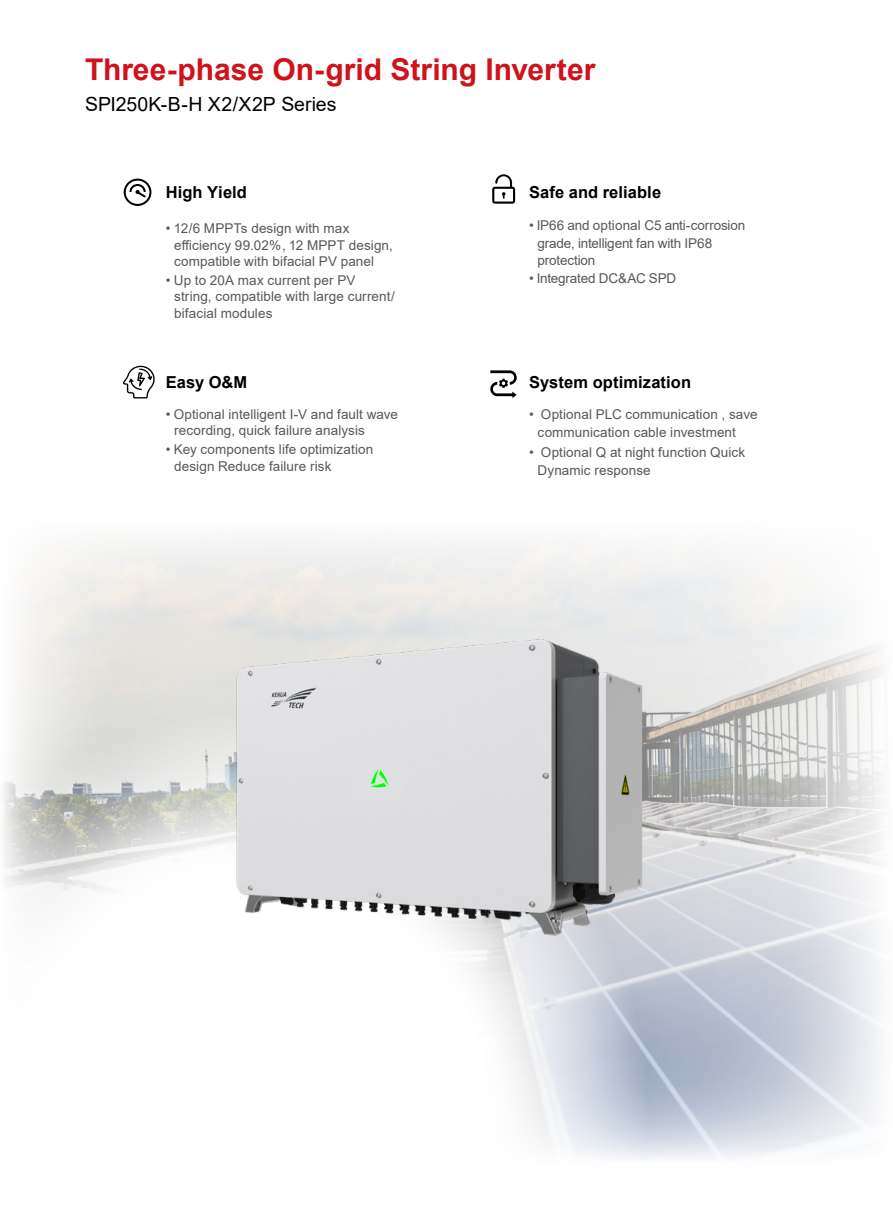
<style>
.page{position:relative;width:893px;height:1212px;background:#fff}
.page>*{position:absolute;margin:0;border:0;box-sizing:border-box;transform-origin:0 0}
.t1{font:700 30px "Arial";color:#d0121b}
.t2{font:19.5px "Arial";letter-spacing:-.005em;color:#000}
.t3{font:700 16.5px "Arial";letter-spacing:.005em;color:#000}
.t4{font:13.5px/16.5px "Arial";letter-spacing:.005em;color:#595757}
.t5{font:13.5px "Arial";letter-spacing:-.015em;color:#595757}
.s1{font-family:"Adobe Song Std";font-weight:300}
</style>
<div class="page">
<svg style="left:492px;top:174px;width:23px;height:30px"></svg>
<svg style="left:123px;top:179px;width:28px;height:27px"></svg>
<svg style="left:123px;top:365px;width:32px;height:33px"></svg>
<svg style="left:490px;top:370px;width:27px;height:28px"></svg>
<img style="left:18px;top:540px;width:864px;height:619px">
<svg style="left:3px;top:713px;width:645px;height:446px"></svg>
<img style="left:215px;top:626px;width:472px;height:331px">
<h1 class="t1" style="left:85px;top:48px;width:512px">Three-phase On-grid String Inverter</h1>
<h2 class="t2" style="left:85px;top:91px;width:253px">SPI250K-B-H X2/X2P Series</h2>
<p class="t3" style="left:166px;top:181px;width:83px">High Yield</p>
<p class="t4" style="left:174px;top:220px;width:220px;text-indent:-9px">• 12/6 MPPTs design with max efficiency 99.02%<span class="s1">，</span>12 MPPT design, compatible with bifacial PV panel</p>
<p class="t4" style="left:174px;top:272px;width:222px;text-indent:-9px">• Up to 20A max current per PV string, compatible with large current/ bifacial modules</p>
<p class="t3" style="left:166px;top:371px;width:83px">Easy O&amp;M</p>
<p class="t4" style="left:174px;top:406px;width:225px;text-indent:-9px">• Optional intelligent I-V and fault wave recording, quick failure analysis</p>
<p class="t4" style="left:174px;top:441px;width:201px;text-indent:-9px">• Key components life optimization design Reduce failure risk</p>
<p class="t3" style="left:529px;top:181px;width:134px">Safe and reliable</p>
<p class="t4" style="left:538px;top:216px;width:209px;line-height:18px;text-indent:-9px">• IP66 and optional C5 anti-corrosion grade, intelligent fan with IP68</p>
<p class="t4" style="left:538px;top:252px;width:59px">protection</p>
<p class="t5" style="left:529px;top:269px;width:149px">• Integrated DC&amp;AC SPD</p>
<p class="t3" style="left:529px;top:371px;width:164px">System optimization</p>
<p class="t4" style="left:538px;top:405px;width:221px;line-height:18px;text-indent:-9px">• Optional PLC communication , save communication cable investment</p>
<p class="t4" style="left:538px;top:443px;width:209px;line-height:18px;text-indent:-9px">• Optional Q at night function Quick<br>Dynamic response</p>
</div>
